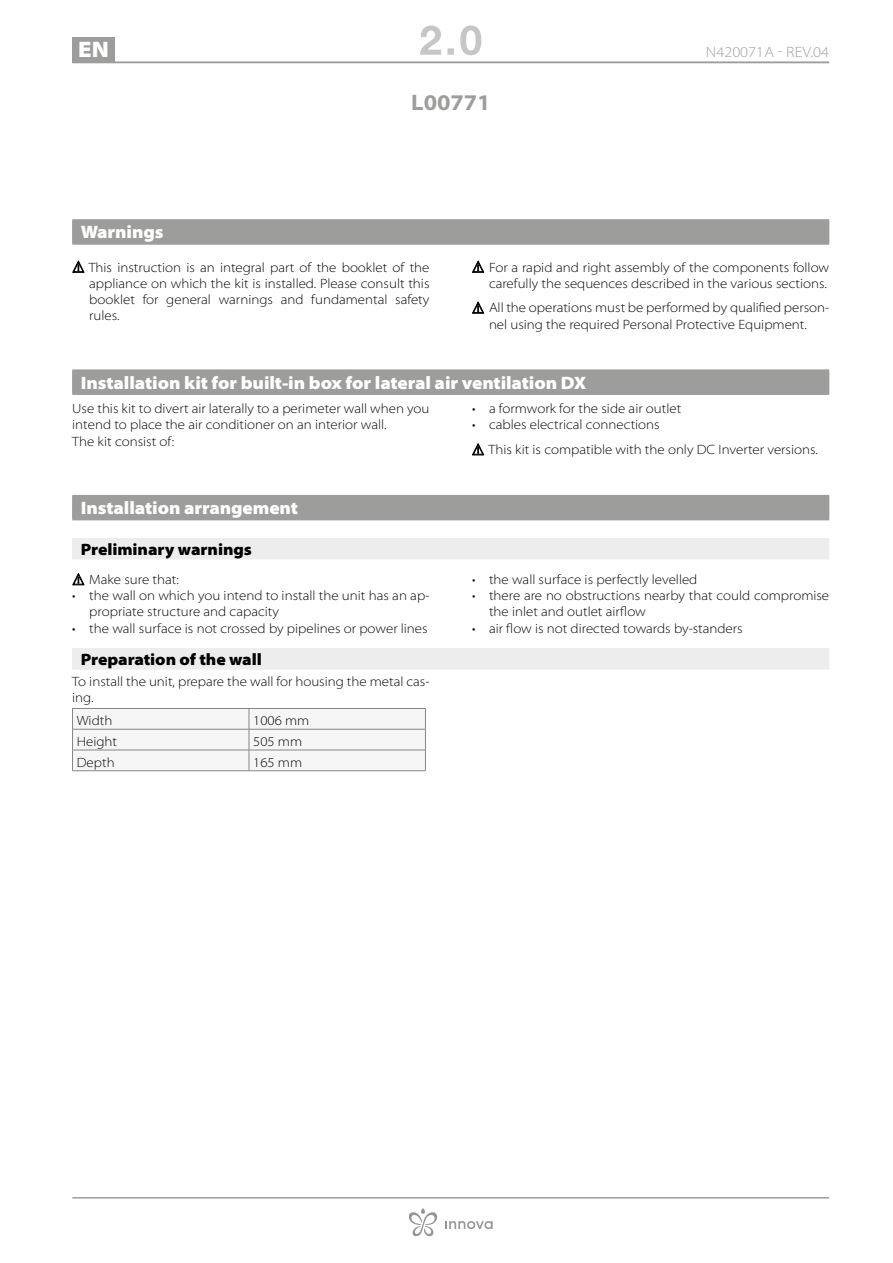
<style>
.page{position:relative;width:893px;height:1263px;background:#fff}
.page>*{position:absolute;margin:0;border:0;box-sizing:border-box;transform-origin:0 0}
.t1{font:700 semi-expanded 22.5px "Myriad Pro";letter-spacing:-.005em;color:#9d9d9c}
.t2{font:900 semi-expanded 22.5px "Myriad Pro";color:#fff}
.t3{font:900 semi-expanded 18px "Myriad Pro";letter-spacing:-.005em;color:#fff}
.t4{font:900 semi-expanded 16.5px "Myriad Pro";letter-spacing:-.005em;color:#000}
.t5{font:300 semi-expanded 15px "Myriad Pro";color:#9d9d9c}
.t6{font:300 semi-expanded 13.5px/16.2px "Myriad Pro";color:#000}
</style>
<div class="page">
<div style="left:72px;top:38px;width:43px;height:25px;background:#9d9d9c"></div>
<hr style="left:72px;top:1197px;width:757px;height:1px;background:#9d9d9c">
<hr style="left:72px;top:62px;width:757px;height:1px;background:#9d9d9c">
<svg style="left:445px;top:1221px;width:48px;height:8px"></svg>
<svg style="left:409px;top:1208px;width:29px;height:28px"></svg>
<svg style="left:420px;top:26px;width:61px;height:29px"></svg>
<div style="left:72px;top:221px;width:757px;height:24px;background:#9d9d9c"></div>
<div style="left:72px;top:219px;width:757px;height:24px;background:#9d9d9c"></div>
<div style="left:72px;top:371px;width:757px;height:24px;background:#9d9d9c"></div>
<div style="left:72px;top:369px;width:757px;height:24px;background:#9d9d9c"></div>
<div style="left:72px;top:496px;width:757px;height:24px;background:#9d9d9c"></div>
<div style="left:72px;top:495px;width:757px;height:24px;background:#9d9d9c"></div>
<div style="left:72px;top:538px;width:757px;height:21px;background:#ededed"></div>
<div style="left:72px;top:648px;width:757px;height:21px;background:#ededed"></div>
<svg style="left:72px;top:708px;width:354px;height:62px"></svg>
<hr style="left:72px;top:770px;width:177px;height:1px;background:#878787">
<hr style="left:249px;top:770px;width:177px;height:1px;background:#878787">
<svg style="left:72px;top:261px;width:13px;height:12px"></svg>
<svg style="left:472px;top:261px;width:12px;height:12px"></svg>
<svg style="left:472px;top:302px;width:12px;height:12px"></svg>
<svg style="left:472px;top:443px;width:12px;height:12px"></svg>
<svg style="left:72px;top:573px;width:13px;height:12px"></svg>
<h1 class="t2" style="left:78px;top:35px;width:33px">EN</h1>
<p class="t5" style="left:706px;top:43px;width:125px">N420071A - Rev.04</p>
<h1 class="t1" style="left:411px;top:88px;width:81px">L00771</h1>
<h2 class="t3" style="left:81px;top:220px;width:84px">Warnings</h2>
<p class="t6" style="left:89px;top:259px;width:342px;text-align:justify">This instruction is an integral part of the booklet of the appliance on which the kit is installed. Please consult this booklet for general warnings and fundamental safety rules.</p>
<p class="t6" style="left:489px;top:259px;width:342px">For a rapid and right assembly of the components follow carefully the sequences described in the various sections.</p>
<p class="t6" style="left:489px;top:300px;width:342px">All the operations must be performed by qualified person&shy;nel using the required Personal Protective Equipment.</p>
<h2 class="t3" style="left:81px;top:370px;width:507px">Installation kit for built-in box for lateral air ventilation DX</h2>
<p class="t6" style="left:72px;top:400px;width:359px">Use this kit to divert air laterally to a perimeter wall when you intend to place the air conditioner on an interior wall.<br>The kit consist of:</p>
<p class="t6" style="left:472px;top:400px;width:211px">• a formwork for the side air outlet</p>
<p class="t6" style="left:488px;top:412px;width:331px;line-height:24.8px;text-indent:-16px">• cables electrical connections<br>This kit is compatible with the only DC Inverter versions.</p>
<h2 class="t3" style="left:81px;top:496px;width:219px">Installation arrangement</h2>
<p class="t4" style="left:81px;top:538px;width:173px">Preliminary warnings</p>
<p class="t6" style="left:89px;top:571px;width:91px">Make sure that:</p>
<p class="t6" style="left:89px;top:587px;width:342px;text-indent:-17px">• the wall on which you intend to install the unit has an ap&shy;propriate structure and capacity</p>
<p class="t6" style="left:72px;top:620px;width:357px">• the wall surface is not crossed by pipelines or power lines</p>
<p class="t4" style="left:81px;top:648px;width:183px">Preparation of the wall</p>
<p class="t6" style="left:72px;top:673px;width:359px">To install the unit, prepare the wall for housing the metal cas&shy;ing.</p>
<p class="t6" style="left:77px;top:712px;width:37px">Width</p>
<p class="t6" style="left:253px;top:712px;width:58px">1006 mm</p>
<p class="t6" style="left:77px;top:733px;width:42px">Height</p>
<p class="t6" style="left:253px;top:733px;width:50px">505 mm</p>
<p class="t6" style="left:77px;top:754px;width:39px">Depth</p>
<p class="t6" style="left:253px;top:754px;width:50px">165 mm</p>
<p class="t6" style="left:472px;top:571px;width:227px">• the wall surface is perfectly levelled</p>
<p class="t6" style="left:489px;top:587px;width:342px;text-indent:-17px">• there are no obstructions nearby that could compromise the inlet and outlet airflow</p>
<p class="t6" style="left:472px;top:620px;width:272px">• air flow is not directed towards by-standers</p>
</div>
